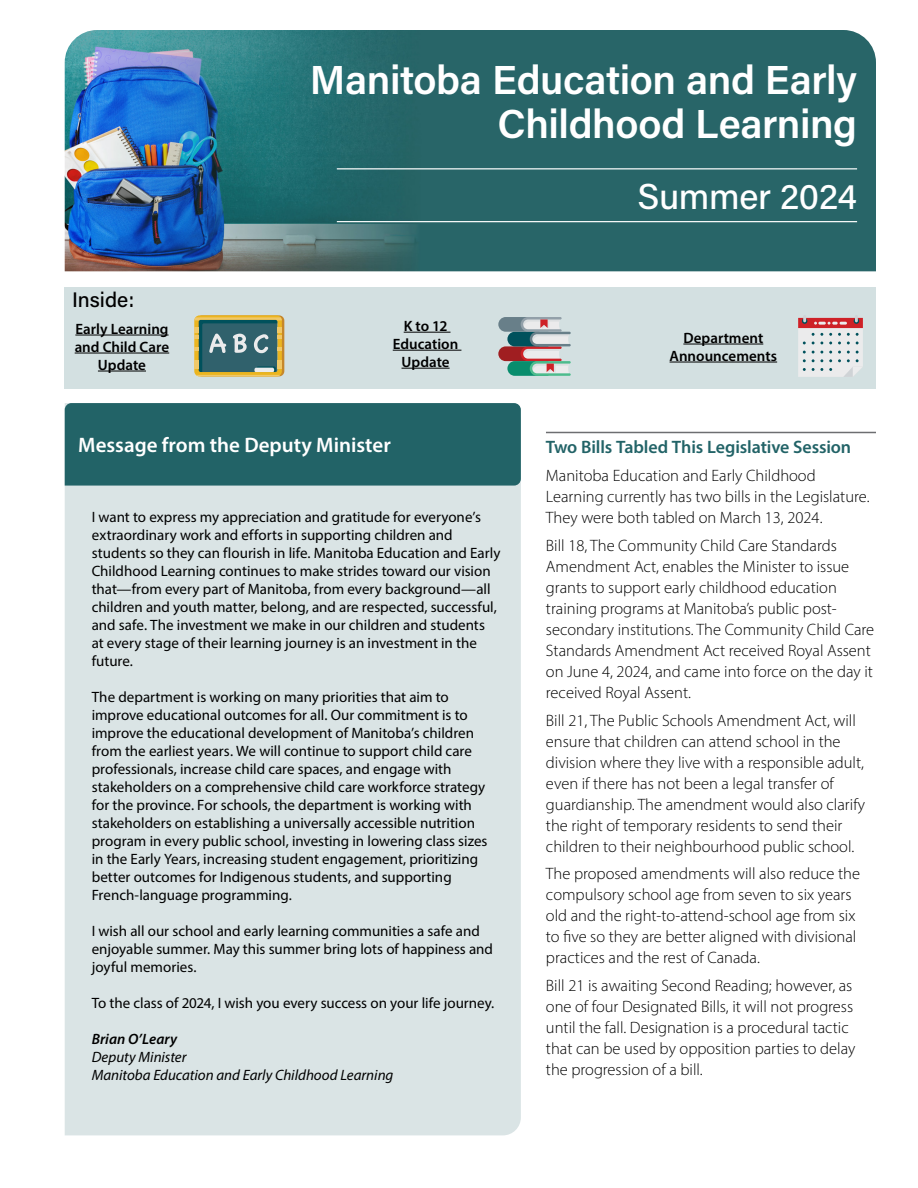
<style>
.page{position:relative;width:918px;height:1188px;background:#fff}
.page>*{position:absolute;margin:0;border:0;box-sizing:border-box;transform-origin:0 0}
.Main_Header{font:600 40.5px/44.4px "Acumin Pro";letter-spacing:-.01em;color:#fff;text-align:right}
.Main_sub_head{font:500 36px "Acumin Pro";letter-spacing:-.01em;color:#fff}
.White_Section_Head{font:600 21px "Myriad Pro";color:#fff}
.t1{font:500 21px "Acumin Pro";color:#000}
.Sub_Sub_Head{font:600 18px "Myriad Pro";letter-spacing:-.005em;color:#226367}
.Paragraph{font:300 16.5px/21px "Myriad Pro";color:#000}
.Paragraph_Dana{font:15px/18px "Myriad Pro";color:#000}
.t2{font:600 15px/18px "Myriad Pro";color:#000;text-align:center}
.Paragraph_Dana-2{font:italic 15px/18px "Myriad Pro";color:#000}
.s1{font-weight:600}
</style>
<div class="page">
<img style="left:65px;top:30px;width:811px;height:241px">
<hr style="left:337px;top:221px;width:520px;height:1px;background:#fff">
<hr style="left:337px;top:168px;width:520px;height:1px;background:#fff">
<div style="left:64px;top:287px;width:811px;height:102px;background:#d3e0e1"></div>
<hr style="left:404px;top:332px;width:47px;height:1px;background:#000">
<hr style="left:393px;top:350px;width:68px;height:1px;background:#000">
<hr style="left:402px;top:368px;width:48px;height:1px;background:#000">
<svg style="left:498px;top:317px;width:73px;height:59px"></svg>
<hr style="left:683px;top:344px;width:80px;height:1px;background:#000">
<hr style="left:670px;top:362px;width:107px;height:1px;background:#000">
<svg style="left:798px;top:315px;width:65px;height:62px;background:#d7c5c8"></svg>
<hr style="left:75px;top:335px;width:94px;height:1px;background:#000">
<hr style="left:75px;top:353px;width:94px;height:1px;background:#000">
<hr style="left:98px;top:371px;width:48px;height:1px;background:#000">
<svg style="left:194px;top:315px;width:90px;height:61px;background:#6c836c"></svg>
<div style="left:65px;top:486px;width:456px;height:649px;background:#dae4e5"></div>
<div style="left:65px;top:403px;width:456px;height:83px;background:#226367"></div>
<hr style="left:546px;top:432px;width:330px;height:1px;background:#6d6e71">
<p class="t1" style="left:72px;top:285px;width:63px">Inside:</p>
<p class="t2" style="left:75px;top:319px;width:96px">Early Learning and Child Care<br>Update</p>
<h1 class="Main_Header" style="left:310px;top:56px;width:549px">Manitoba Education and Early<br>Childhood Learning</h1>
<h2 class="Main_sub_head" style="left:637px;top:171px;width:221px">Summer 2024</h2>
<p class="t2" style="left:393px;top:316px;width:67px">K to 12<br>Education<br>Update</p>
<p class="t2" style="left:670px;top:328px;width:109px">Department<br>Announcements</p>
<h2 class="White_Section_Head" style="left:78px;top:432px;width:314px">Message from the Deputy Minister</h2>
<p class="Paragraph_Dana" style="left:92px;top:508px;width:410px">I want to express my appreciation and gratitude for everyone’s extraordinary work and efforts in supporting children and students so they can flourish in life. Manitoba Education and Early Childhood Learning continues to make strides toward our vision that—from every part of Manitoba, from every background—all children and youth matter, belong, and are respected, successful, and safe. The investment we make in our children and students at every stage of their learning journey is an investment in the future.</p>
<p class="Paragraph_Dana" style="left:92px;top:688px;width:397px">The department is working on many priorities that aim to improve educational outcomes for all. Our commitment is to improve the educational development of Manitoba’s children from the earliest years. We will continue to support child care professionals, increase child care spaces, and engage with stakeholders on a comprehensive child care workforce strategy for the province. For schools, the department is working with stakeholders on establishing a universally accessible nutrition program in every public school, investing in lowering class sizes in the Early Years, increasing student engagement, prioritizing better outcomes for Indigenous students, and supporting French-language programming.</p>
<p class="Paragraph_Dana" style="left:92px;top:922px;width:403px">I wish all our school and early learning communities a safe and enjoyable summer. May this summer bring lots of happiness and joyful memories.</p>
<p class="Paragraph_Dana" style="left:92px;top:994px;width:404px">To the class of 2024, I wish you every success on your life journey.</p>
<p class="Paragraph_Dana-2" style="left:92px;top:1030px;width:303px"><span class="s1">Brian O’Leary<br></span>Deputy Minister<br>Manitoba Education and Early Childhood Learning</p>
<h3 class="Sub_Sub_Head" style="left:546px;top:436px;width:307px">Two Bills Tabled This Legislative Session</h3>
<p class="Paragraph" style="left:546px;top:465px;width:325px">Manitoba Education and Early Childhood<br>Learning currently has two bills in the Legislature.<br>They were both tabled on March 13, 2024.</p>
<p class="Paragraph" style="left:546px;top:535px;width:330px">Bill 18, The Community Child Care Standards Amendment Act, enables the Minister to issue grants to support early childhood education training programs at Manitoba’s public post&shy;secondary institutions. The Community Child Care Standards Amendment Act received Royal Assent on June 4, 2024, and came into force on the day it received Royal Assent.</p>
<p class="Paragraph" style="left:546px;top:709px;width:321px">Bill 21, The Public Schools Amendment Act, will ensure that children can attend school in the division where they live with a responsible adult, even if there has not been a legal transfer of guardianship. The amendment would also clarify the right of temporary residents to send their children to their neighbourhood public school.</p>
<p class="Paragraph" style="left:546px;top:863px;width:316px">The proposed amendments will also reduce the compulsory school age from seven to six years old and the right-to-attend-school age from six to five so they are better aligned with divisional practices and the rest of Canada.</p>
<p class="Paragraph" style="left:546px;top:975px;width:311px">Bill 21 is awaiting Second Reading; however, as one of four Designated Bills, it will not progress until the fall. Designation is a procedural tactic that can be used by opposition parties to delay the progression of a bill.</p>
</div>
